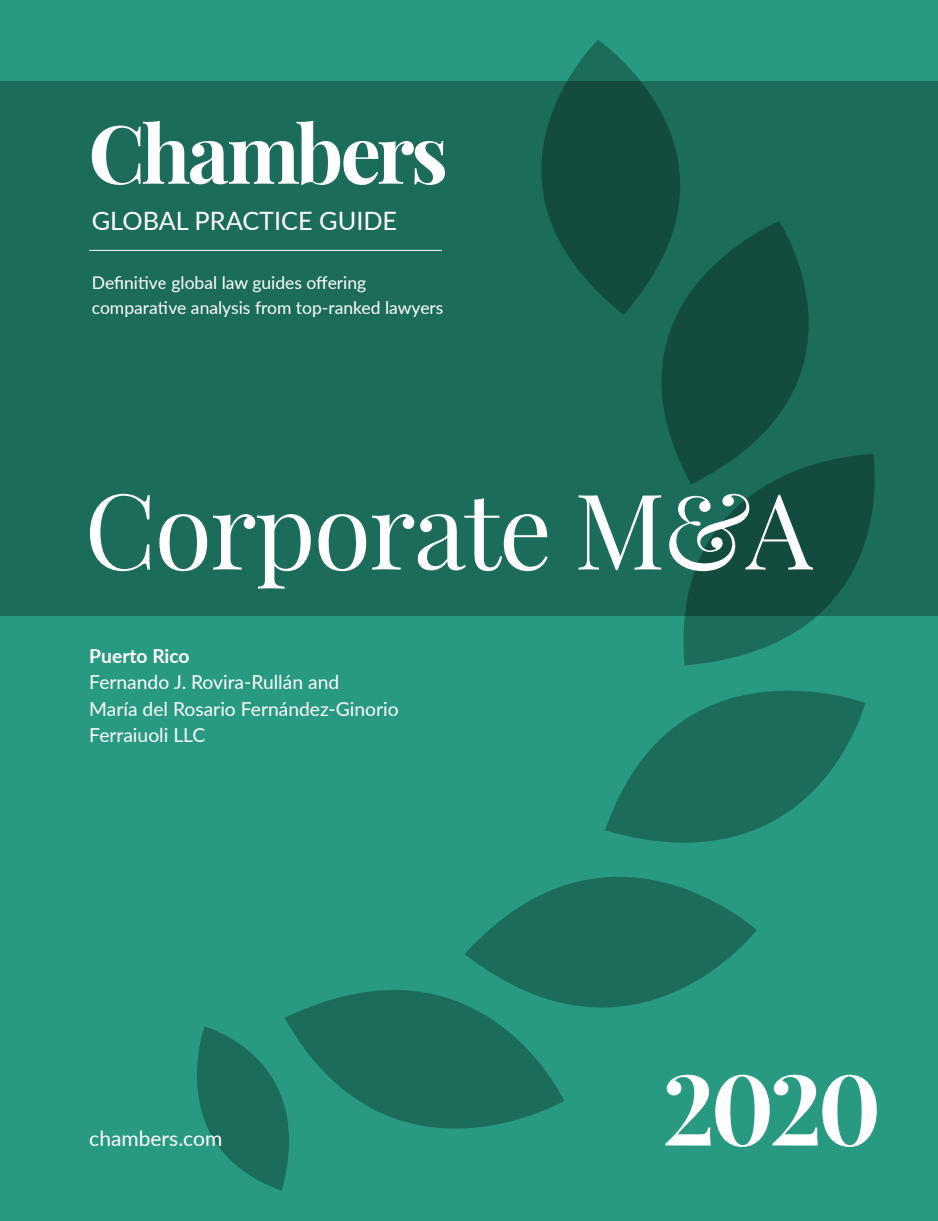
<style>
.page{position:relative;width:938px;height:1221px;background:#fff}
.page>*{position:absolute;margin:0;border:0;box-sizing:border-box;transform-origin:0 0}
.t1{font:105px "Playfair Display";letter-spacing:-.02em;color:#fff}
.t2{font:700 98px "Playfair Display";color:#fff}
.t3{font:25.38px "Lato";color:#fff}
.t4{font:21px "Lato";color:#fff}
.t5{font:19.25px/26.2px "Lato";color:#fff}
.t6{font:700 19.25px "Lato";color:#fff}
.t7{font:17.5px "Lato";color:#fff}
</style>
<div class="page">
<div style="left:0;top:0;width:938px;height:1220px;background:#289a82"></div>
<div style="left:0;top:81px;width:938px;height:534px;background:#1c6c5b"></div>
<svg style="left:197px;top:1026px;width:87px;height:164px"></svg>
<svg style="left:541px;top:40px;width:139px;height:244px;fill:#134b3f"></svg>
<svg style="left:590px;top:221px;width:219px;height:233px;fill:#134b3f"></svg>
<svg style="left:667px;top:454px;width:209px;height:178px"></svg>
<svg style="left:284px;top:990px;width:280px;height:191px"></svg>
<svg style="left:620px;top:632px;width:245px;height:197px"></svg>
<svg style="left:464px;top:795px;width:292px;height:291px"></svg>
<svg style="left:92px;top:121px;width:353px;height:64px"></svg>
<hr style="left:89px;top:250px;width:353px;height:1px;background:#fff">
<p class="t3" style="left:92px;top:203px;width:307px">GLOBAL PRACTICE GUIDE</p>
<p class="t7" style="left:92px;top:270px;width:276px">Definitive global law guides offering</p>
<p class="t7" style="left:92px;top:294px;width:353px">comparative analysis from top-ranked lawyers</p>
<p class="t1" style="left:84px;top:464px;width:729px">Corporate M&amp;A</p>
<p class="t6" style="left:89px;top:642px;width:102px">Puerto Rico</p>
<p class="t5" style="left:89px;top:668px;width:311px">Fernando J. Rovira-Rullán and<br>María del Rosario Fernández-Ginorio<br>Ferraiuoli LLC</p>
<p class="t4" style="left:89px;top:1123px;width:134px">chambers.com</p>
<p class="t2" style="left:662px;top:1046px;width:220px">2020</p>
</div>
